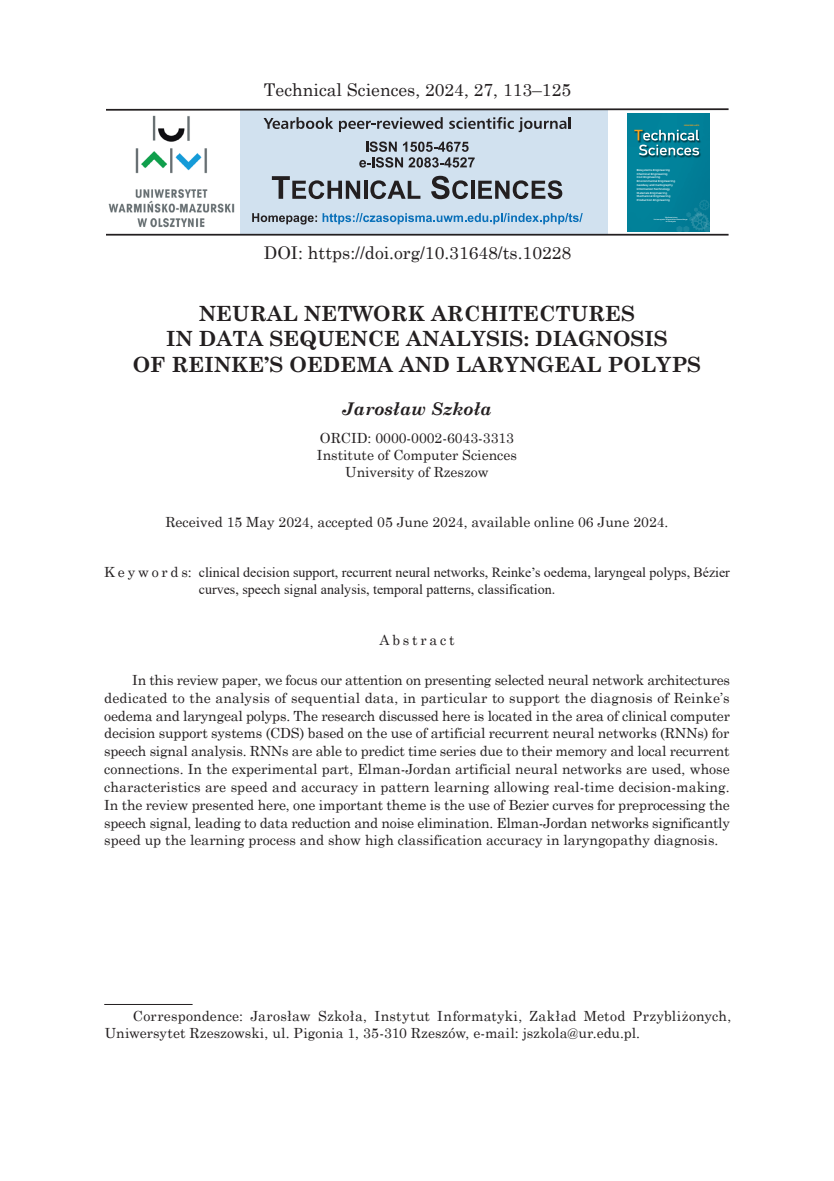
<style>
.page{position:relative;width:834px;height:1181px;background:#fff}
.page>*{position:absolute;margin:0;border:0;box-sizing:border-box;transform-origin:0 0}
._001_-_tytuł_artykułu_-_12_wer_gr{font:700 21px/25.2px "Century Schoolbook";color:#231f20;text-align:center}
._000_główka_-_doi{font:17.5px "Century Schoolbook";color:#231f20}
._000_główka_artykułu{font:17.5px "Century Schoolbook";color:#231f20}
._001_a_-_nazwiska_autorów{font:italic 700 17.5px "Century Schoolbook";color:#231f20}
._001_e_-_stre_ang{font:14px/17.8px "Century Schoolbook";color:#231f20;text-align:justify}
._001_c_-_słowa_klu_ang__i_pol__SPACJA{font:14px/16.8px "Times New Roman";color:#231f20}
.przypis{font:14px/16.8px "Century Schoolbook";letter-spacing:.015em;color:#231f20}
._001_b_-_afiliacja_ang__i_pol{font:14px "Century Schoolbook";color:#231f20}
._001_b_1___Received_-_pod_afiliacją{font:14px "Century Schoolbook";color:#231f20}
._001_d_-_abstract_ang__i_pol{font:14px "Century Schoolbook";letter-spacing:.2em;color:#231f20}
.t1{font:2.8px/3.9px "Montserrat";color:#fff}
.t2{font:700 1.93px "Montserrat";color:#f9a21c}
.s1{font-family:"Century Schoolbook"}
</style>
<div class="page">
<div style="left:240px;top:109px;width:367px;height:126px;background:#d1e1ef"></div>
<svg style="left:272px;top:176px;width:88px;height:23px"></svg>
<hr style="left:364px;top:181px;width:3px;height:18px;background:#231f20">
<svg style="left:370px;top:180px;width:50px;height:19px"></svg>
<svg style="left:431px;top:176px;width:37px;height:23px"></svg>
<hr style="left:471px;top:181px;width:3px;height:18px;background:#231f20">
<svg style="left:478px;top:180px;width:84px;height:19px"></svg>
<svg style="left:252px;top:213px;width:330px;height:11px"></svg>
<hr style="left:106px;top:234px;width:622px;height:2px;background:#231f20">
<img style="left:108px;top:168px;width:127px;height:60px">
<div style="left:627px;top:113px;width:82px;height:118px;background:#018199"></div>
<svg style="left:106px;top:108px;width:623px;height:60px"></svg>
<svg style="left:676px;top:200px;width:33px;height:31px"></svg>
<hr style="left:104px;top:1004px;width:88px;height:1px;background:#231f20">
<p class="_000_główka_artykułu" style="left:264px;top:75px;width:309px">Technical Sciences, 2024, 27, 113–125</p>
<p class="_000_główka_-_doi" style="left:264px;top:238px;width:309px">DOI: https://doi.org/10.31648/ts.10228</p>
<p class="t2" style="left:684px;top:124px;width:16px">ISSN 1505-4675</p>
<p class="t1" style="left:636px;top:168px;width:40px">Biosystems Engineering<br>Chemical Engineering<br>Civil Engineering<br>Environmental Engineering<br>Geodesy and Cartography<br>Information Technology<br>Materials Engineering<br>Mechanical Engineering<br>Production Engineering</p>
<p class="_001_-_tytuł_artykułu_-_12_wer_gr" style="left:133px;top:300px;width:570px">NEURAL NETWORK ARCHITECTURES<br>IN DATA SEQUENCE ANALYSIS: DIAGNOSIS<br>OF REINKE’S OEDEMA AND LARYNGEAL POLYPS</p>
<p class="_001_a_-_nazwiska_autorów" style="left:342px;top:395px;width:151px">Jarosław Szkoła</p>
<p class="_001_b_-_afiliacja_ang__i_pol" style="left:320px;top:426px;width:196px">ORCID: 0000-0002-6043-3313</p>
<p class="_001_b_-_afiliacja_ang__i_pol" style="left:317px;top:443px;width:201px">Institute of Computer Sciences</p>
<p class="_001_b_-_afiliacja_ang__i_pol" style="left:345px;top:460px;width:145px">University of Rzeszow</p>
<p class="_001_b_1___Received_-_pod_afiliacją" style="left:165px;top:510px;width:504px">Received 15 May 2024, accepted 05 June 2024, available online 06 June 2024.</p>
<p class="_001_c_-_słowa_klu_ang__i_pol__SPACJA" style="left:199px;top:564px;width:532px;text-indent:-95px"><span class="s1">K e y w o r d s:</span> clinical decision support, recurrent neural networks, Reinke’s oedema, laryngeal polyps, Bézier curves, speech signal analysis, temporal patterns, classification.</p>
<p class="_001_d_-_abstract_ang__i_pol" style="left:379px;top:628px;width:77px">Abstract</p>
<p class="_001_e_-_stre_ang" style="left:104px;top:669px;width:627px;text-indent:28px">In this review paper, we focus our attention on presenting selected neural network architectures dedicated to the analysis of sequential data, in particular to support the diagnosis of Reinke’s oedema and laryngeal polyps. The research discussed here is located in the area of clinical computer decision support systems (CDS) based on the use of artificial recurrent neural networks (RNNs) for speech signal analysis. RNNs are able to predict time series due to their memory and local recurrent connections. In the experimental part, Elman-Jordan artificial neural networks are used, whose characteristics are speed and accuracy in pattern learning allowing real-time decision-making.<br>In the review presented here, one important theme is the use of Bezier curves for preprocessing the speech signal, leading to data reduction and noise elimination. Elman-Jordan networks significantly speed up the learning process and show high classification accuracy in laryngopathy diagnosis.</p>
<p class="przypis" style="left:105px;top:1006px;width:628px;text-indent:28px">Correspondence: Jarosław Szkoła, Instytut Informatyki, Zakład Metod Przybliżonych,<br>Uniwersytet Rzeszowski, ul. Pigonia 1, 35-310 Rzeszów, e-mail: jszkola@ur.edu.pl.</p>
</div>
